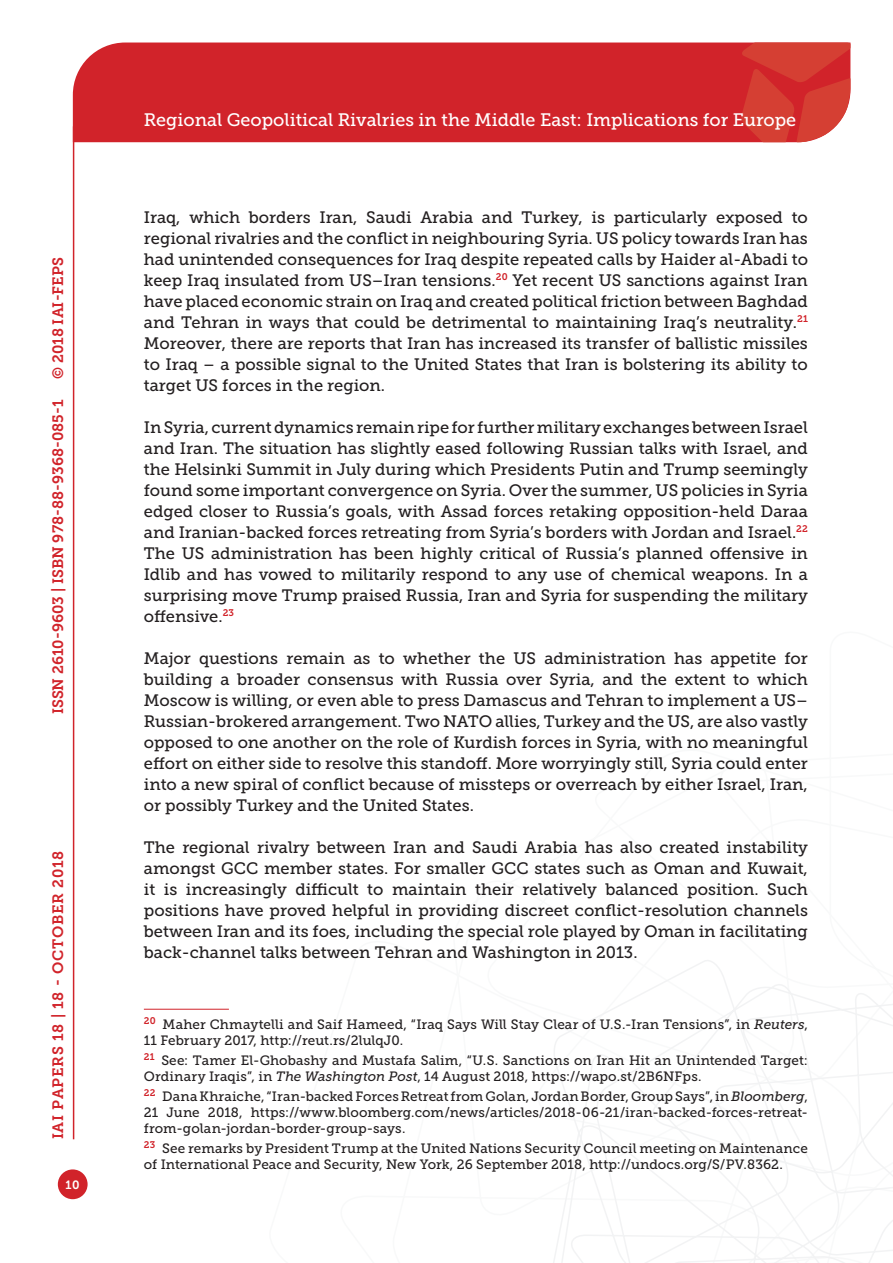
<style>
.page{position:relative;width:893px;height:1263px;background:#fff}
.page>*{position:absolute;margin:0;border:0;box-sizing:border-box;transform-origin:0 0}
.t1{font:18px "Museo Slab 500";color:#fff}
.Testo{font:16.5px/21px "Museo Slab 500";color:#231f20;text-align:justify}
.t2{font:15px "Museo Slab 700";color:#d1232a}
.t3{font:15px "Museo Slab 700";letter-spacing:.05em;color:#d1232a}
.Nota{font:13.5px/16.2px "Museo Slab 500";letter-spacing:.01em;color:#231f20}
.t4{font:12px "Museo Slab 700";color:#fff}
.s1{font-style:italic}
</style>
<div class="page">
<svg style="left:553px;top:960px;width:340px;height:303px"></svg>
<div style="left:73px;top:43px;width:668px;height:99px;background:#d1232a"></div>
<svg style="left:741px;top:43px;width:109px;height:99px;background:#d6413a"></svg>
<div style="left:58px;top:1169px;width:30px;height:30px;background:#d1232a;border-radius:50%"></div>
<hr style="left:73px;top:126px;width:1px;height:1013px;background:#d1232a">
<hr style="left:144px;top:1009px;width:85px;height:1px;background:#d1232a">
<p class="t2" style="left:50px;top:379px;width:123px;rotate:-90deg">© 2018 IAI-FEPS</p>
<p class="t2" style="left:49px;top:714px;width:316px;rotate:-90deg">ISSN 2610-9603 | ISBN 978-88-9368-085-1</p>
<p class="t3" style="left:50px;top:1139px;width:290px;rotate:-90deg">IAI PAPERS 18 | 18 - OCTOBER 2018</p>
<p class="t4" style="left:65px;top:1178px;width:16px">10</p>
<p class="t1" style="left:144px;top:110px;width:654px">Regional Geopolitical Rivalries in the Middle East: Implications for Europe</p>
<p class="Testo" style="left:144px;top:207px;width:666px">Iraq, which borders Iran, Saudi Arabia and Turkey, is particularly exposed to regional rivalries and the conflict in neighbouring Syria. US policy towards Iran has had unintended consequences for Iraq despite repeated calls by Haider al-Abadi to keep Iraq insulated from US–Iran tensions.<sup>20</sup> Yet recent US sanctions against Iran have placed economic strain on Iraq and created political friction between Baghdad and Tehran in ways that could be detrimental to maintaining Iraq’s neutrality.<sup>21<br></sup>Moreover, there are reports that Iran has increased its transfer of ballistic missiles to Iraq – a possible signal to the United States that Iran is bolstering its ability to target US forces in the region.</p>
<p class="Testo" style="left:144px;top:417px;width:666px">In Syria, current dynamics remain ripe for further military exchanges between Israel and Iran. The situation has slightly eased following Russian talks with Israel, and the Helsinki Summit in July during which Presidents Putin and Trump seemingly found some important convergence on Syria. Over the summer, US policies in Syria edged closer to Russia’s goals, with Assad forces retaking opposition-held Daraa and Iranian-backed forces retreating from Syria’s borders with Jordan and Israel.<sup>22<br></sup>The US administration has been highly critical of Russia’s planned offensive in Idlib and has vowed to militarily respond to any use of chemical weapons. In a surprising move Trump praised Russia, Iran and Syria for suspending the military offensive.<sup>23</sup></p>
<p class="Testo" style="left:144px;top:648px;width:666px">Major questions remain as to whether the US administration has appetite for building a broader consensus with Russia over Syria, and the extent to which Moscow is willing, or even able to press Damascus and Tehran to implement a US– Russian-brokered arrangement. Two NATO allies, Turkey and the US, are also vastly opposed to one another on the role of Kurdish forces in Syria, with no meaningful effort on either side to resolve this standoff. More worryingly still, Syria could enter into a new spiral of conflict because of missteps or overreach by either Israel, Iran, or possibly Turkey and the United States.</p>
<p class="Testo" style="left:144px;top:837px;width:666px">The regional rivalry between Iran and Saudi Arabia has also created instability amongst GCC member states. For smaller GCC states such as Oman and Kuwait, it is increasingly difficult to maintain their relatively balanced position. Such positions have proved helpful in providing discreet conflict-resolution channels between Iran and its foes, including the special role played by Oman in facilitating back-channel talks between Tehran and Washington in 2013.</p>
<p class="Nota" style="left:144px;top:1016px;width:666px"><sup>20</sup> Maher Chmaytelli and Saif Hameed, “Iraq Says Will Stay Clear of U.S.-Iran Tensions”, in <span class="s1">Reuters</span>,<br>11 February 2017, http://reut.rs/2lulqJ0.</p>
<p class="Nota" style="left:144px;top:1052px;width:666px"><sup>21</sup> See: Tamer El-Ghobashy and Mustafa Salim, “U.S. Sanctions on Iran Hit an Unintended Target:<br>Ordinary Iraqis”, in <span class="s1">The Washington Post</span>, 14 August 2018, https://wapo.st/2B6NFps.</p>
<p class="Nota" style="left:144px;top:1088px;width:666px;text-align:justify"><sup>22</sup> Dana Khraiche, “Iran-backed Forces Retreat from Golan, Jordan Border, Group Says”, in <span class="s1">Bloomberg</span>, 21 June 2018, https://www.bloomberg.com/news/articles/2018-06-21/iran-backed-forces-retreat&shy;from-golan-jordan-border-group-says.</p>
<p class="Nota" style="left:144px;top:1140px;width:665px"><sup>23</sup> See remarks by President Trump at the United Nations Security Council meeting on Maintenance of International Peace and Security, New York, 26 September 2018, http://undocs.org/S/PV.8362.</p>
</div>
